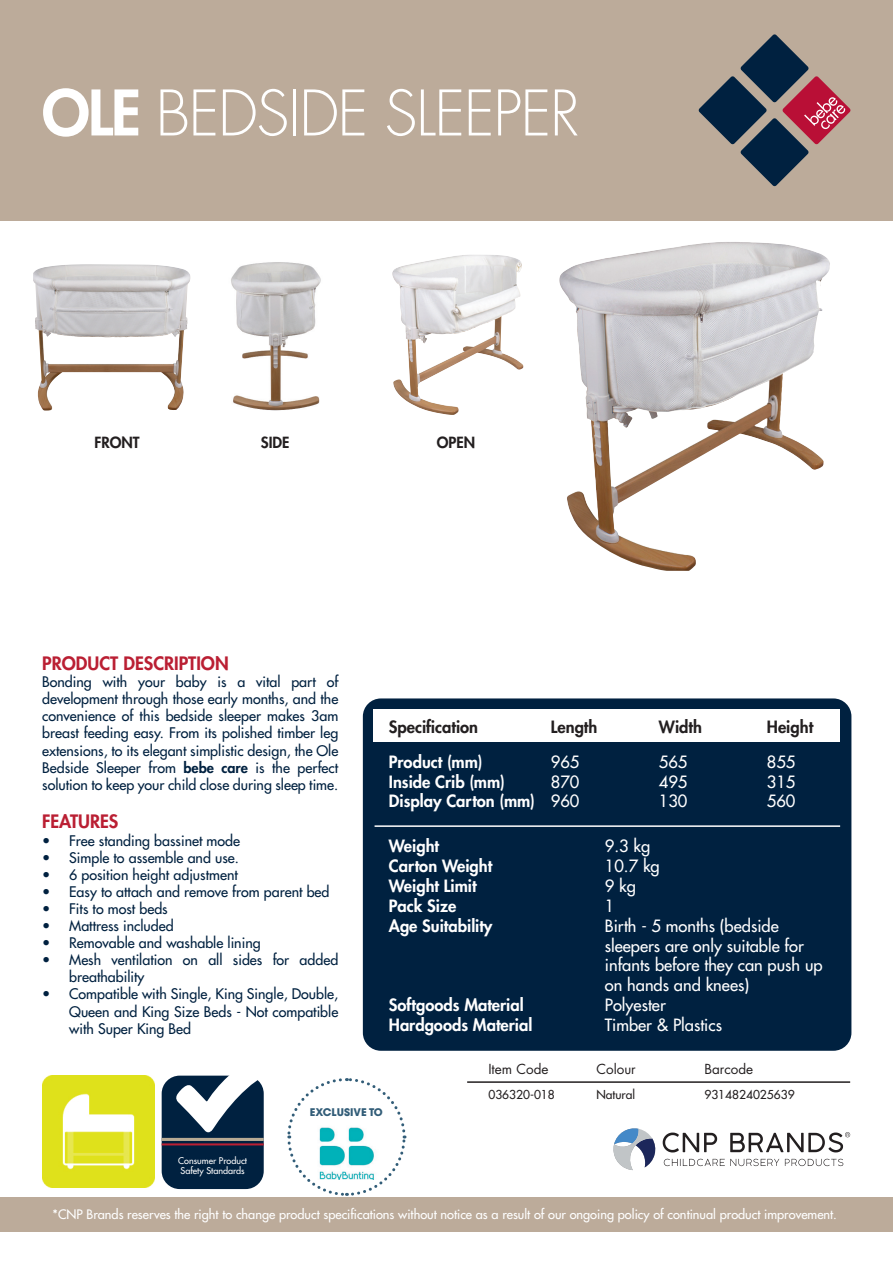
<style>
.page{position:relative;width:893px;height:1263px;background:#fff}
.page>*{position:absolute;margin:0;border:0;box-sizing:border-box;transform-origin:0 0}
.t1{font:300 61.05px "Futura Std";letter-spacing:-.025em;color:#fff}
.t2{font:800 18px "Futura Std";color:#ba1f33}
.t3{font:500 16.5px/19.8px "Futura Std";color:#fff}
.t4{font:800 16.5px "Futura Std";color:#fff}
.t5{font:800 16.5px "Futura Std";color:#231f20}
.t6{font:800 15px "Futura Std";color:#231f20}
.t7{font:500 14.25px/17.1px "Futura Std";color:#002140;text-align:justify}
.t8{font:13.5px "Futura Std";color:#231f20}
.t9{font:500 12.75px "Futura Std";color:#fff}
.t10{font:500 12px "Futura Std";color:#231f20}
.t11{font:700 10.5px "ITC Avant Garde Std";color:#325d78}
.t12{font:500 9px/10.8px "Futura Std";color:#fff}
.s1{font-weight:800}
.s2{font-weight:500}
</style>
<div class="page">
<svg style="left:287px;top:1078px;width:120px;height:118px"></svg>
<div style="left:0;top:0;width:893px;height:221px;background:#bcab9a"></div>
<svg style="left:699px;top:34px;width:151px;height:152px"></svg>
<div style="left:0;top:1198px;width:893px;height:34px;background:#bcab9a"></div>
<div style="left:162px;top:1075px;width:102px;height:114px;background:#002140;border-radius:18px"></div>
<hr style="left:162px;top:1138px;width:102px;height:3px;background:#b8ab95">
<hr style="left:162px;top:1143px;width:102px;height:2px;background:#ba1f33">
<svg style="left:174px;top:1075px;width:89px;height:58px"></svg>
<hr style="left:467px;top:1081px;width:383px;height:2px;background:#231f20">
<div style="left:363px;top:698px;width:488px;height:353px;background:#002140;border-radius:18px"></div>
<div style="left:373px;top:709px;width:467px;height:32px;background:#fff"></div>
<hr style="left:375px;top:825px;width:465px;height:2px;background:#fff">
<img style="left:43px;top:1076px;width:112px;height:112px">
<img style="left:559px;top:242px;width:265px;height:329px">
<img style="left:33px;top:264px;width:157px;height:147px">
<img style="left:231px;top:262px;width:90px;height:149px">
<img style="left:392px;top:257px;width:131px;height:158px">
<svg style="left:663px;top:1132px;width:54px;height:20px"></svg>
<svg style="left:664px;top:1159px;width:115px;height:7px"></svg>
<svg style="left:785px;top:1159px;width:58px;height:7px"></svg>
<svg style="left:730px;top:1132px;width:120px;height:20px"></svg>
<svg style="left:613px;top:1128px;width:43px;height:42px"></svg>
<h1 class="t1" style="left:42px;top:76px;width:539px"><span class="s1">OLE</span> BEDSIDE SLEEPER</h1>
<p class="t6" style="left:94px;top:433px;width:47px">FRONT</p>
<p class="t6" style="left:261px;top:433px;width:30px">SIDE</p>
<p class="t6" style="left:437px;top:433px;width:40px">OPEN</p>
<p class="t2" style="left:42px;top:652px;width:188px">PRODUCT DESCRIPTION</p>
<p class="t7" style="left:42px;top:673px;width:298px">Bonding with your baby is a vital part of development through those early months, and the convenience of this bedside sleeper makes 3am breast feeding easy. From its polished timber leg extensions, to its elegant simplistic design, the Ole Bedside Sleeper from <span class="s1">bebe care</span> is the perfect solution to keep your child close during sleep time.</p>
<p class="t2" style="left:42px;top:810px;width:78px">FEATURES</p>
<p class="t7" style="left:42px;top:832px;width:199px">• Free standing bassinet mode</p>
<p class="t7" style="left:42px;top:849px;width:198px">• Simple to assemble and use.</p>
<p class="t7" style="left:42px;top:866px;width:197px">• 6 position height adjustment</p>
<p class="t7" style="left:42px;top:883px;width:289px">• Easy to attach and remove from parent bed</p>
<p class="t7" style="left:42px;top:900px;width:127px">• Fits to most beds</p>
<p class="t7" style="left:42px;top:917px;width:133px">• Mattress included</p>
<p class="t7" style="left:42px;top:934px;width:220px">• Removable and washable lining</p>
<p class="t7" style="left:69px;top:951px;width:271px;text-indent:-27px">• Mesh ventilation on all sides for added breathability</p>
<p class="t7" style="left:69px;top:986px;width:271px;text-indent:-27px">• Compatible with Single, King Single, Double, Queen and King Size Beds - Not compatible with Super King Bed</p>
<p class="t5" style="left:389px;top:716px;width:91px">Specification</p>
<p class="t5" style="left:551px;top:716px;width:48px">Length</p>
<p class="t5" style="left:659px;top:716px;width:45px">Width</p>
<p class="t5" style="left:767px;top:716px;width:48px">Height</p>
<p class="t4" style="left:389px;top:751px;width:95px">Product (mm)</p>
<p class="t3" style="left:551px;top:752px;width:30px">965</p>
<p class="t3" style="left:659px;top:752px;width:30px">565</p>
<p class="t3" style="left:767px;top:752px;width:30px">855</p>
<p class="t4" style="left:389px;top:771px;width:118px">Inside Crib (mm)</p>
<p class="t3" style="left:551px;top:772px;width:30px">870</p>
<p class="t3" style="left:659px;top:772px;width:30px">495</p>
<p class="t3" style="left:767px;top:772px;width:30px">315</p>
<p class="t4" style="left:389px;top:791px;width:192px">Display Carton (mm) <span class="s2">960</span></p>
<p class="t3" style="left:659px;top:791px;width:30px">130</p>
<p class="t3" style="left:767px;top:791px;width:30px">560</p>
<p class="t4" style="left:389px;top:836px;width:52px">Weight</p>
<p class="t3" style="left:605px;top:836px;width:47px">9.3 kg</p>
<p class="t4" style="left:389px;top:856px;width:105px">Carton Weight</p>
<p class="t3" style="left:605px;top:856px;width:56px">10.7 kg</p>
<p class="t4" style="left:389px;top:875px;width:89px">Weight Limit</p>
<p class="t3" style="left:605px;top:876px;width:33px">9 kg</p>
<p class="t4" style="left:389px;top:895px;width:69px">Pack Size</p>
<p class="t3" style="left:605px;top:896px;width:11px">1</p>
<p class="t4" style="left:389px;top:915px;width:105px">Age Suitability</p>
<p class="t3" style="left:605px;top:916px;width:219px">Birth - 5 months (bedside sleepers are only suitable for infants before they can push up on hands and knees)</p>
<p class="t4" style="left:389px;top:994px;width:136px">Softgoods Material</p>
<p class="t3" style="left:605px;top:995px;width:62px">Polyester</p>
<p class="t4" style="left:389px;top:1014px;width:145px">Hardgoods Material</p>
<p class="t3" style="left:605px;top:1015px;width:119px">Timber &amp; Plastics</p>
<p class="t8" style="left:488px;top:1060px;width:62px">Item Code</p>
<p class="t8" style="left:596px;top:1060px;width:41px">Colour</p>
<p class="t8" style="left:704px;top:1060px;width:50px">Barcode</p>
<p class="t10" style="left:488px;top:1087px;width:68px">036320-018</p>
<p class="t10" style="left:596px;top:1087px;width:40px">Natural</p>
<p class="t10" style="left:704px;top:1087px;width:92px">9314824025639</p>
<p class="t12" style="left:178px;top:1155px;width:70px">Consumer Product<br>Safety Standards</p>
<p class="t11" style="left:310px;top:1105px;width:74px">EXCLUSIVE TO</p>
<p class="t9" style="left:53px;top:1206px;width:786px">*CNP Brands reserves the right to change product specifications without notice as a result of our ongoing policy of continual product improvement.</p>
</div>
